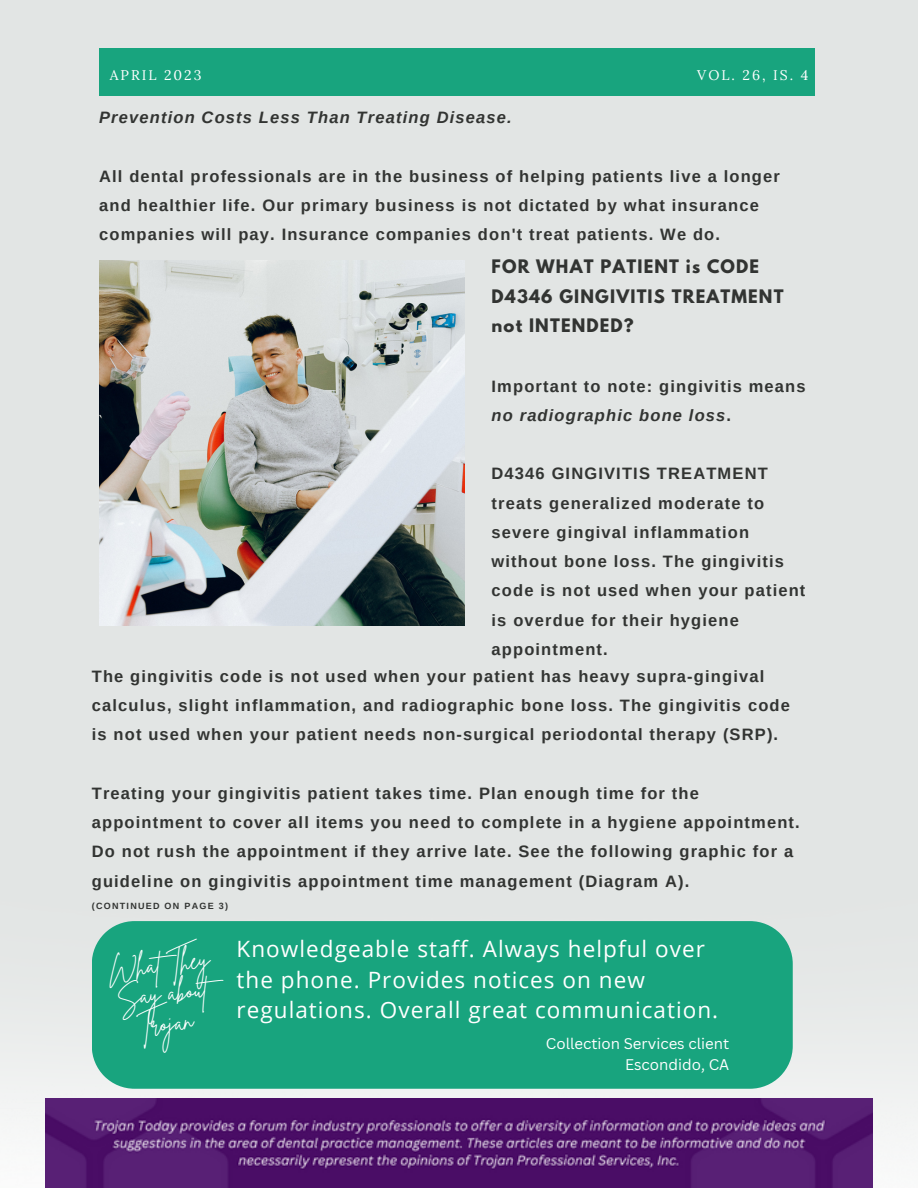
<style>
.page{position:relative;width:918px;height:1188px;background:#e2e5e4}
.page>*{position:absolute;margin:0;border:0;box-sizing:border-box;transform-origin:0 0}
.t1{font:24.9px/29.7px "Brittany Signature";color:#fff;text-align:center}
.t2{font:22.5px/30.3px "Open Sans";letter-spacing:.045em;color:#fff}
.t3{font:700 16.5px/29.2px "Arimo";letter-spacing:.07em;color:#323432}
.t4{font:700 16.5px/29.2px "League Spartan";letter-spacing:.07em;color:#323432}
.t5{font:italic 700 16.5px "Arimo";letter-spacing:.07em;color:#323432}
.t6{font:15px/20.2px "Canva Sans";color:#fff;text-align:right}
.t7{font:13.95px "Lora";letter-spacing:.14em;color:#fff}
.t8{font:700 9px "Arimo";letter-spacing:.14em;color:#323432}
.s1{font-style:italic}
</style>
<div class="page">
<div style="left:99px;top:49px;width:716px;height:46px;background:#18a47e"></div>
<div style="left:0;top:1051px;width:918px;height:137px;background:#f1f2f2"></div>
<img style="left:99px;top:260px;width:365px;height:366px">
<div style="left:92px;top:921px;width:701px;height:168px;background:#18a47e"></div>
<img style="left:46px;top:1098px;width:827px;height:90px">
<p class="t7" style="left:110px;top:66px;width:93px">APRIL 2023</p>
<p class="t7" style="left:697px;top:66px;width:113px">VOL. 26, IS. 4</p>
<p class="t5" style="left:99px;top:109px;width:414px">Prevention Costs Less Than Treating Disease.</p>
<p class="t3" style="left:99px;top:162px;width:682px">All dental professionals are in the business of helping patients live a longer and healthier life. Our primary business is not dictated by what insurance companies will pay. Insurance companies don't treat patients. We do.</p>
<p class="t4" style="left:492px;top:254px;width:293px">FOR WHAT PATIENT is CODE<br>D4346 GINGIVITIS TREATMENT not INTENDED?</p>
<p class="t3" style="left:492px;top:371px;width:316px">Important to note: gingivitis means <span class="s1">no radiographic bone loss</span>.</p>
<p class="t3" style="left:492px;top:459px;width:315px">D4346 GINGIVITIS TREATMENT treats generalized moderate to severe gingival inflammation without bone loss. The gingivitis code is not used when your patient is overdue for their hygiene appointment.</p>
<p class="t3" style="left:92px;top:661px;width:700px">The gingivitis code is not used when your patient has heavy supra-gingival calculus, slight inflammation, and radiographic bone loss. The gingivitis code is not used when your patient needs non-surgical periodontal therapy (SRP).</p>
<p class="t3" style="left:92px;top:778px;width:710px">Treating your gingivitis patient takes time. Plan enough time for the appointment to cover all items you need to complete in a hygiene appointment.<br>Do not rush the appointment if they arrive late. See the following graphic for a guideline on gingivitis appointment time management (Diagram A).</p>
<p class="t8" style="left:92px;top:901px;width:138px">(CONTINUED ON PAGE 3)</p>
<h1 class="t1" style="left:107px;top:955px;width:104px;rotate:-6deg">What They<br>Say about<br>Trojan</h1>
<h2 class="t2" style="left:237px;top:933px;width:483px">Knowledgeable staff. Always helpful over the phone. Provides notices on new regulations. Overall great communication.</h2>
<p class="t6" style="left:546px;top:1033px;width:185px">Collection Services client<br>Escondido, CA</p>
</div>
